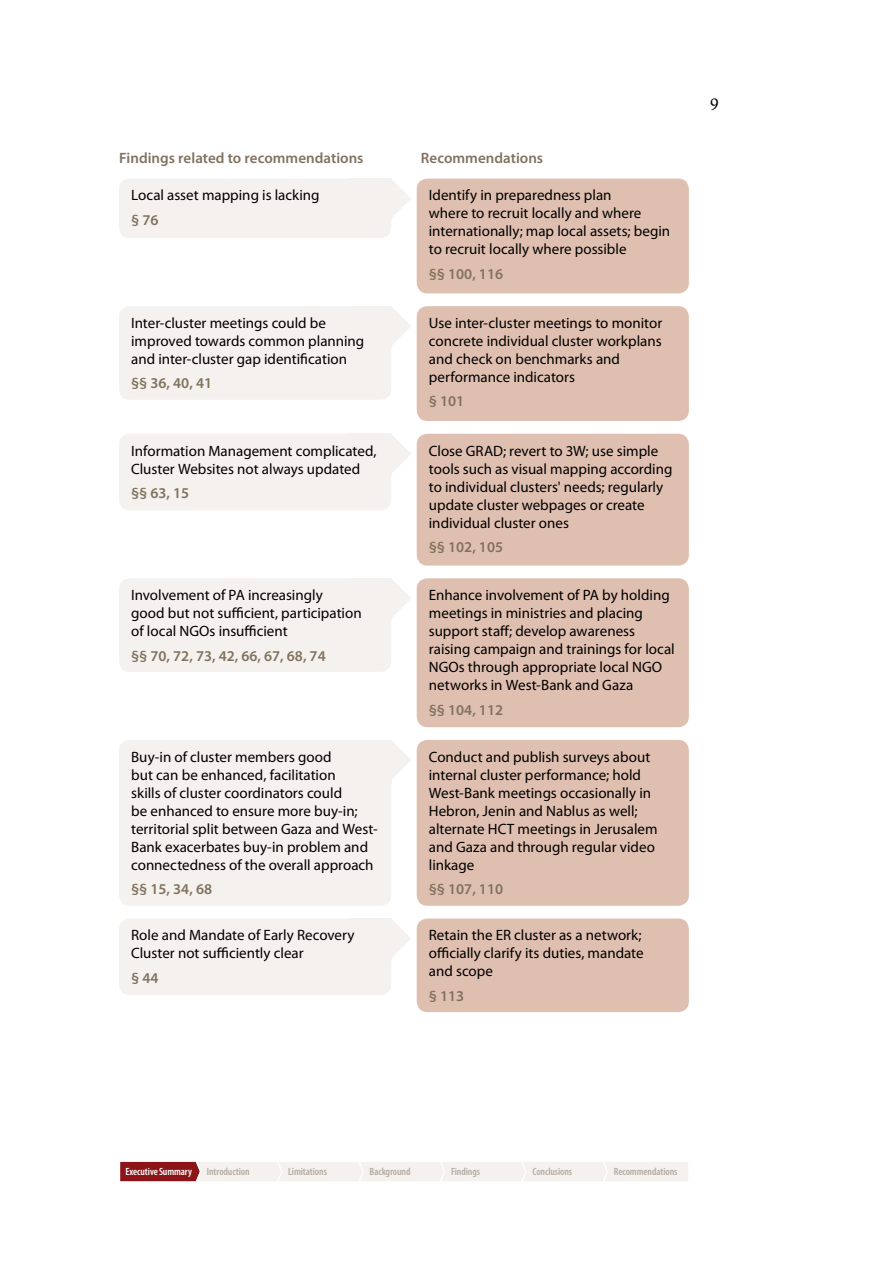
<style>
.page{position:relative;width:893px;height:1263px;background:#fff}
.page>*{position:absolute;margin:0;border:0;box-sizing:border-box;transform-origin:0 0}
.t1{font:16.5px "Calisto";color:#000}
.t2{font:15px/18px "Myriad Pro";color:#000}
.t3{font:600 15px "Myriad Pro";color:#81725e}
.t4{font:600 condensed 10.5px "Myriad Pro";letter-spacing:-.005em;color:#b4aba1}
.t5{font:600 condensed 10.5px "Myriad Pro";letter-spacing:-.005em;color:#fff}
</style>
<div class="page">
<div style="left:417px;top:578px;width:272px;height:149px;background:#dfbfb0;border-radius:11px"></div>
<div style="left:119px;top:578px;width:272px;height:94px;background:#f4f1ee;border-radius:11px"></div>
<svg style="left:384px;top:578px;width:27px;height:40px"></svg>
<div style="left:417px;top:740px;width:272px;height:166px;background:#dfbfb0;border-radius:11px"></div>
<div style="left:119px;top:740px;width:272px;height:166px;background:#f4f1ee;border-radius:11px"></div>
<svg style="left:384px;top:740px;width:27px;height:40px"></svg>
<div style="left:417px;top:918px;width:272px;height:94px;background:#dfbfb0;border-radius:11px"></div>
<div style="left:119px;top:918px;width:272px;height:77px;background:#f4f1ee;border-radius:11px"></div>
<svg style="left:384px;top:918px;width:27px;height:41px"></svg>
<div style="left:417px;top:434px;width:272px;height:132px;background:#dfbfb0;border-radius:11px"></div>
<svg style="left:384px;top:434px;width:27px;height:40px"></svg>
<div style="left:119px;top:434px;width:272px;height:76px;background:#f4f1ee;border-radius:11px"></div>
<div style="left:417px;top:179px;width:272px;height:114px;background:#dfbfb0;border-radius:11px"></div>
<div style="left:119px;top:179px;width:272px;height:59px;background:#f4f1ee;border-radius:11px"></div>
<svg style="left:384px;top:179px;width:27px;height:40px"></svg>
<div style="left:417px;top:306px;width:272px;height:115px;background:#dfbfb0;border-radius:11px"></div>
<div style="left:119px;top:306px;width:272px;height:94px;background:#f4f1ee;border-radius:11px"></div>
<svg style="left:384px;top:306px;width:27px;height:40px"></svg>
<svg style="left:120px;top:1161px;width:568px;height:21px;background:#e7d6d4"></svg>
<p class="t3" style="left:119px;top:148px;width:246px">Findings related to recommendations</p>
<p class="t3" style="left:421px;top:148px;width:124px">Recommendations</p>
<p class="t2" style="left:131px;top:186px;width:190px">Local asset mapping is lacking</p>
<p class="t3" style="left:131px;top:210px;width:29px">§ 76</p>
<p class="t2" style="left:131px;top:314px;width:235px">Inter-cluster meetings could be improved towards common planning and inter-cluster gap identification</p>
<p class="t3" style="left:131px;top:374px;width:82px">§§ 36, 40, 41</p>
<p class="t2" style="left:131px;top:441px;width:247px">Information Management complicated,<br>Cluster Websites not always updated</p>
<p class="t3" style="left:131px;top:483px;width:60px">§§ 63, 15</p>
<p class="t2" style="left:131px;top:586px;width:232px">Involvement of PA increasingly<br>good but not sufficient, participation of local NGOs insufficient</p>
<p class="t3" style="left:131px;top:646px;width:196px">§§ 70, 72, 73, 42, 66, 67, 68, 74</p>
<p class="t2" style="left:131px;top:747px;width:248px">Buy-in of cluster members good<br>but can be enhanced, facilitation<br>skills of cluster coordinators could<br>be enhanced to ensure more buy-in; territorial split between Gaza and West-Bank exacerbates buy-in problem and connectedness of the overall approach</p>
<p class="t3" style="left:131px;top:880px;width:82px">§§ 15, 34, 68</p>
<p class="t2" style="left:131px;top:926px;width:225px">Role and Mandate of Early Recovery<br>Cluster not sufficiently clear</p>
<p class="t3" style="left:131px;top:968px;width:29px">§ 44</p>
<p class="t2" style="left:429px;top:186px;width:243px">Identify in preparedness plan<br>where to recruit locally and where internationally; map local assets; begin to recruit locally where possible</p>
<p class="t3" style="left:429px;top:264px;width:76px">§§ 100, 116</p>
<p class="t2" style="left:429px;top:314px;width:235px">Use inter-cluster meetings to monitor concrete individual cluster workplans and check on benchmarks and performance indicators</p>
<p class="t3" style="left:429px;top:392px;width:37px">§ 101</p>
<p class="t2" style="left:429px;top:441px;width:245px">Close GRAD; revert to 3W; use simple tools such as visual mapping according to individual clusters' needs; regularly update cluster webpages or create individual cluster ones</p>
<p class="t3" style="left:429px;top:537px;width:76px">§§ 102, 105</p>
<p class="t2" style="left:429px;top:586px;width:247px">Enhance involvement of PA by holding meetings in ministries and placing support staff; develop awareness raising campaign and trainings for local NGOs through appropriate local NGO networks in West-Bank and Gaza</p>
<p class="t3" style="left:429px;top:700px;width:76px">§§ 104, 112</p>
<p class="t2" style="left:429px;top:747px;width:230px">Conduct and publish surveys about internal cluster performance; hold<br>West-Bank meetings occasionally in<br>Hebron, Jenin and Nablus as well; alternate HCT meetings in Jerusalem and Gaza and through regular video linkage</p>
<p class="t3" style="left:429px;top:880px;width:76px">§§ 107, 110</p>
<p class="t2" style="left:429px;top:926px;width:216px">Retain the ER cluster as a network; officially clarify its duties, mandate and scope</p>
<p class="t3" style="left:429px;top:986px;width:37px">§ 113</p>
<p class="t1" style="left:710px;top:95px;width:10px">9</p>
<p class="t5" style="left:125px;top:1165px;width:68px">Executive Summary</p>
<p class="t4" style="left:207px;top:1165px;width:44px">Introduction</p>
<p class="t4" style="left:288px;top:1165px;width:40px">Limitations</p>
<p class="t4" style="left:370px;top:1165px;width:42px">Background</p>
<p class="t4" style="left:451px;top:1165px;width:30px">Findings</p>
<p class="t4" style="left:532px;top:1165px;width:41px">Conclusions</p>
<p class="t4" style="left:614px;top:1165px;width:65px">Recommendations</p>
</div>
